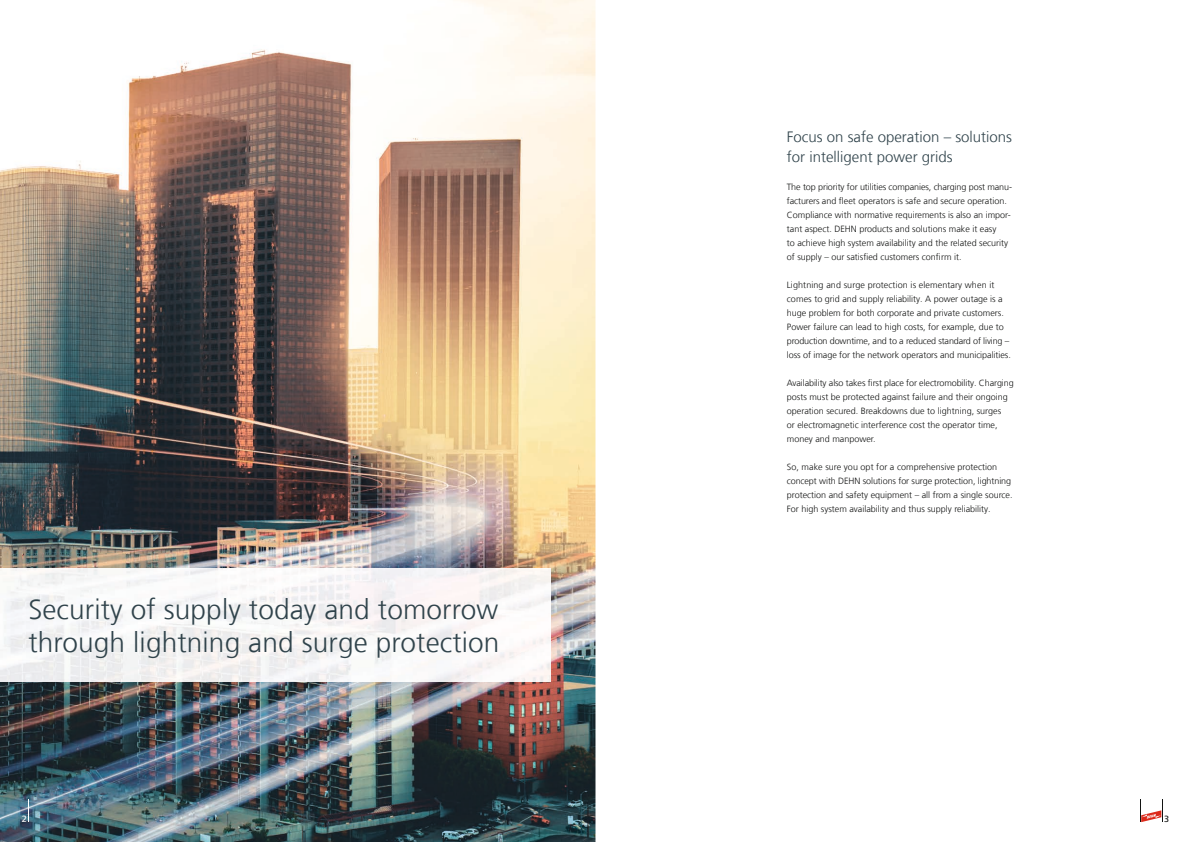
<style>
.page{position:relative;width:1191px;height:842px;background:#fff}
.page>*{position:absolute;margin:0;border:0;box-sizing:border-box;transform-origin:0 0}
.t1{font:300 28px/33.6px "Frutiger LT Com";letter-spacing:.005em;color:#30434b}
.t2{font:300 15px/20.4px "Frutiger LT Com";color:#30434b}
.t3{font:300 9px/14px "Frutiger LT Com";color:#131413}
.t4{font:9px "Frutiger LT Com";color:#fff}
.t5{font:9px "Frutiger LT Com";color:#131413}
</style>
<div class="page">
<img style="left:0;top:0;width:595px;height:842px">
<img style="left:0;top:568px;width:550px;height:113px">
<svg style="left:1140px;top:799px;width:23px;height:23px"></svg>
<svg style="left:28px;top:799px;width:1px;height:23px"></svg>
<h1 class="t1" style="left:28px;top:592px;width:472px">Security of supply today and tomorrow through lightning and surge protection</h1>
<h2 class="t2" style="left:787px;top:126px;width:227px">Focus on safe operation – solutions for intelligent power grids</h2>
<p class="t3" style="left:787px;top:180px;width:227px">The top priority for utilities companies, charging post manu&shy;facturers and fleet operators is safe and secure operation.<br>Compliance with normative requirements is also an impor&shy;tant aspect. DEHN products and solutions make it easy<br>to achieve high system availability and the related security of supply – our satisfied customers confirm it.</p>
<p class="t3" style="left:787px;top:278px;width:225px">Lightning and surge protection is elementary when it comes to grid and supply reliability. A power outage is a huge problem for both corporate and private customers.<br>Power failure can lead to high costs, for example, due to production downtime, and to a reduced standard of living – loss of image for the network operators and municipalities.</p>
<p class="t3" style="left:787px;top:376px;width:228px">Availability also takes first place for electromobility. Charging posts must be protected against failure and their ongoing operation secured. Breakdowns due to lightning, surges<br>or electromagnetic interference cost the operator time, money and manpower.</p>
<p class="t3" style="left:787px;top:460px;width:227px">So, make sure you opt for a comprehensive protection concept with DEHN solutions for surge protection, lightning protection and safety equipment – all from a single source.<br>For high system availability and thus supply reliability.</p>
<p class="t4" style="left:22px;top:813px;width:7px">2</p>
<p class="t5" style="left:1164px;top:814px;width:7px">3</p>
</div>
